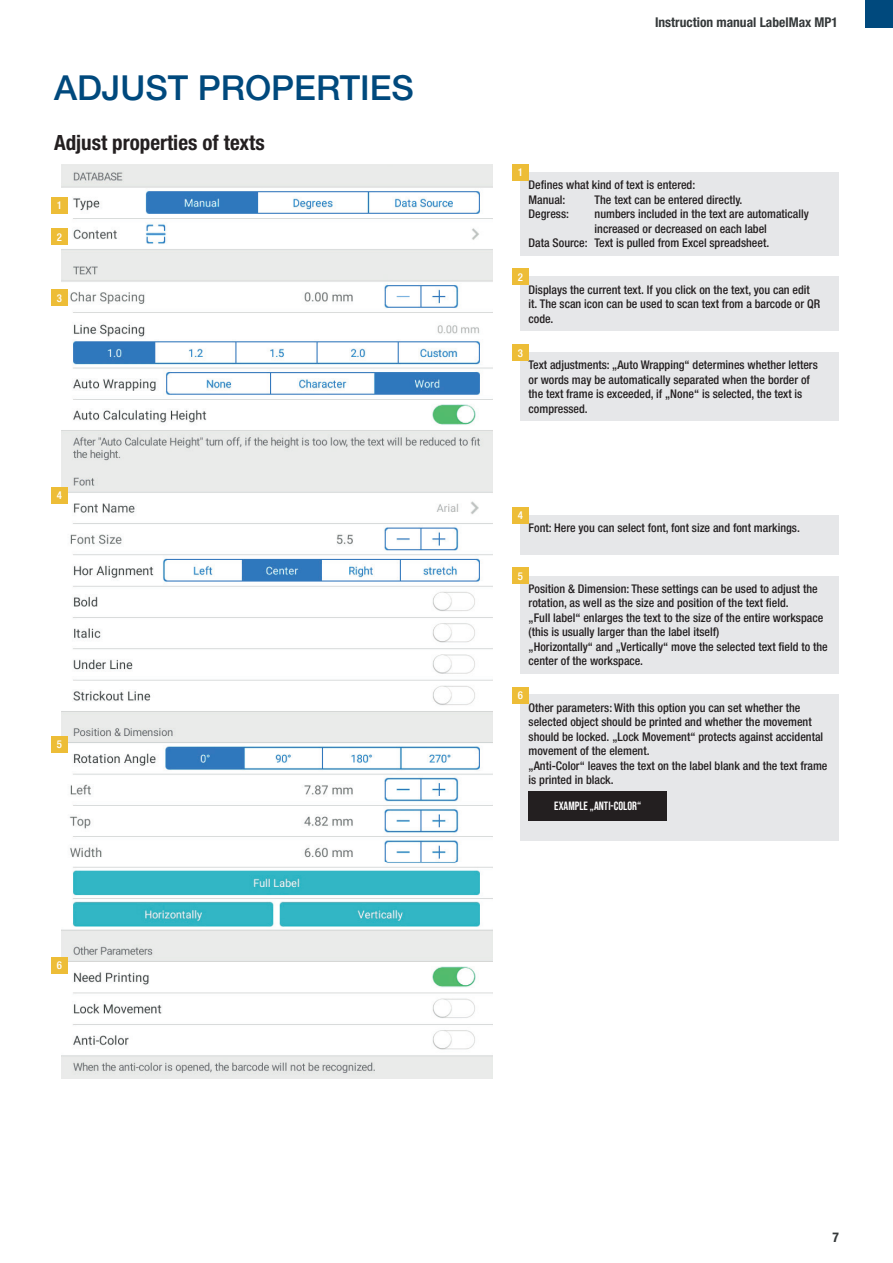
<style>
.page{position:relative;width:893px;height:1263px;background:#fff}
.page>*{position:absolute;margin:0;border:0;box-sizing:border-box;transform-origin:0 0}
.t1{font:500 34.5px "Helvetica Neue LT Std";color:#00497d}
.t2{font:700 condensed 21px "Helvetica Neue LT Std";color:#231f20}
.t3{font:700 condensed 13.5px "Helvetica Neue LT Std";color:#35393a}
.t4{font:500 condensed 12px/14.4px "Helvetica Neue LT Std";color:#231f20}
.t5{font:12px "Bebas Neue";color:#fff}
.t6{font:500 condensed 10.8px "Helvetica Neue LT Std";color:#fff}
</style>
<div class="page">
<div style="left:866px;top:0;width:27px;height:27px;background:#00497d"></div>
<div style="left:520px;top:172px;width:319px;height:83px;background:#e6e7e9"></div>
<div style="left:520px;top:277px;width:319px;height:54px;background:#e6e7e9"></div>
<div style="left:520px;top:352px;width:319px;height:69px;background:#e6e7e9"></div>
<div style="left:520px;top:515px;width:319px;height:40px;background:#e6e7e9"></div>
<div style="left:520px;top:576px;width:319px;height:97px;background:#e6e7e9"></div>
<div style="left:520px;top:695px;width:319px;height:146px;background:#e6e7e9"></div>
<img style="left:61px;top:164px;width:431px;height:914px">
<div style="left:512px;top:164px;width:17px;height:17px;background:#edbd37"></div>
<div style="left:512px;top:268px;width:17px;height:17px;background:#edbd37"></div>
<div style="left:512px;top:344px;width:17px;height:17px;background:#edbd37"></div>
<div style="left:512px;top:507px;width:17px;height:16px;background:#edbd37"></div>
<div style="left:512px;top:568px;width:17px;height:16px;background:#edbd37"></div>
<div style="left:512px;top:687px;width:17px;height:16px;background:#edbd37"></div>
<div style="left:51px;top:197px;width:17px;height:17px;background:#edbd37"></div>
<div style="left:51px;top:228px;width:17px;height:17px;background:#edbd37"></div>
<div style="left:51px;top:290px;width:17px;height:16px;background:#edbd37"></div>
<div style="left:51px;top:487px;width:17px;height:16px;background:#edbd37"></div>
<div style="left:51px;top:736px;width:17px;height:16px;background:#edbd37"></div>
<div style="left:51px;top:957px;width:17px;height:17px;background:#edbd37"></div>
<div style="left:529px;top:791px;width:138px;height:30px;background:#231f20"></div>
<h1 class="t1" style="left:54px;top:67px;width:361px">ADJUST PROPERTIES</h1>
<h2 class="t2" style="left:54px;top:130px;width:212px">Adjust properties of texts</h2>
<p class="t6" style="left:57px;top:199px;width:7px">1</p>
<p class="t6" style="left:57px;top:230px;width:7px">2</p>
<p class="t6" style="left:57px;top:291px;width:7px">3</p>
<p class="t6" style="left:57px;top:489px;width:7px">4</p>
<p class="t6" style="left:57px;top:738px;width:7px">5</p>
<p class="t6" style="left:57px;top:959px;width:7px">6</p>
<p class="t3" style="left:655px;top:14px;width:185px">Instruction manual LabelMax MP1</p>
<p class="t6" style="left:518px;top:166px;width:7px">1</p>
<p class="t4" style="left:529px;top:178px;width:168px">Defines what kind of text is entered:<br>Manual:</p>
<p class="t4" style="left:595px;top:192px;width:149px">The text can be entered directly.</p>
<p class="t4" style="left:529px;top:207px;width:42px">Degress:</p>
<p class="t4" style="left:595px;top:207px;width:216px">numbers included in the text are automatically</p>
<p class="t4" style="left:595px;top:221px;width:174px">increased or decreased on each label</p>
<p class="t4" style="left:529px;top:235px;width:242px">Data Source: Text is pulled from Excel spreadsheet.</p>
<p class="t4" style="left:529px;top:282px;width:293px">Displays the current text. If you click on the text, you can edit it. The scan icon can be used to scan text from a barcode or QR code.</p>
<p class="t4" style="left:529px;top:358px;width:291px">Text adjustments: „Auto Wrapping“ determines whether letters or words may be automatically separated when the border of the text frame is exceeded, if „None“ is selected, the text is compressed.</p>
<p class="t6" style="left:518px;top:270px;width:7px">2</p>
<p class="t6" style="left:518px;top:346px;width:7px">3</p>
<p class="t6" style="left:518px;top:509px;width:7px">4</p>
<p class="t4" style="left:529px;top:520px;width:273px">Font: Here you can select font, font size and font markings.</p>
<p class="t6" style="left:518px;top:570px;width:7px">5</p>
<p class="t4" style="left:529px;top:581px;width:301px">Position &amp; Dimension: These settings can be used to adjust the rotation, as well as the size and position of the text field.<br>„Full label“ enlarges the text to the size of the entire workspace (this is usually larger than the label itself)<br>„Horizontally“ and „Vertically“ move the selected text field to the center of the workspace.</p>
<p class="t4" style="left:529px;top:700px;width:300px">Other parameters: With this option you can set whether the selected object should be printed and whether the movement should be locked. „Lock Movement“ protects against accidental movement of the element.<br>„Anti-Color“ leaves the text on the label blank and the text frame is printed in black.</p>
<p class="t6" style="left:518px;top:689px;width:7px">6</p>
<p class="t5" style="left:554px;top:799px;width:88px">EXAMPLE „ANTI-COLOR“</p>
<p class="t3" style="left:832px;top:1229px;width:8px">7</p>
</div>
